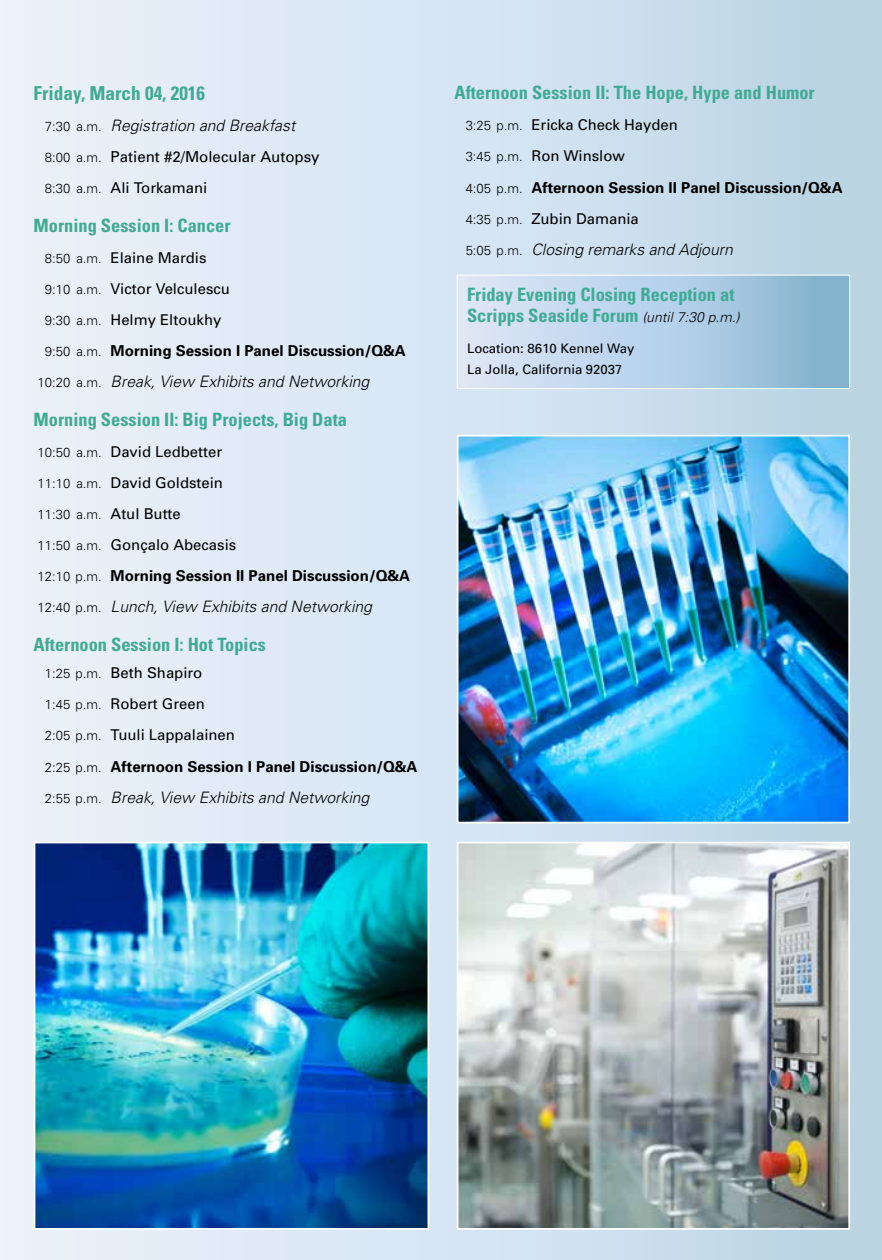
<style>
.page{position:relative;width:882px;height:1260px;background:#fff}
.page>*{position:absolute;margin:0;border:0;box-sizing:border-box;transform-origin:0 0}
.t1{font:700 condensed 19.25px "Univers";color:#3faa94}
.t2{font:700 condensed 18.38px/21px "Univers";color:#3faa94}
.t3{font:italic 300 15.75px "Univers";color:#000}
.t4{font:700 15.05px "Univers";color:#000}
.t5{font:15.05px "Univers";color:#000}
.t6{font:14.88px/31.2px "Univers";color:#000}
.t7{font:13.12px/21px "Univers";color:#000}
.t8{font:300 13.12px "Univers";color:#000}
.s1{font-style:normal;font-size:13.12px}
.s2{font-weight:300;font-size:13.12px}
.s3{font-weight:400;font-size:14.88px}
.s4{font-weight:300;font-style:italic;font-stretch:normal;font-size:14px;color:#000}
</style>
<div class="page">
<div style="left:0;top:0;width:882px;height:1260px;background:linear-gradient(to right,#eff3fd,#bbd5e5)"></div>
<img style="left:460px;top:845px;width:387px;height:382px">
<div style="left:457px;top:842px;width:393px;height:388px;border:2px solid #fff"></div>
<img style="left:37px;top:845px;width:389px;height:382px">
<div style="left:34px;top:842px;width:395px;height:388px;border:2px solid #fff"></div>
<img style="left:460px;top:438px;width:387px;height:382px">
<div style="left:457px;top:435px;width:393px;height:388px;border:2px solid #fff"></div>
<div style="left:457px;top:275px;width:393px;height:113px;background:linear-gradient(to right,#e4ebfc,#85b4d1)"></div>
<div style="left:457px;top:275px;width:393px;height:114px;border:1px solid #fff"></div>
<p class="t1" style="left:34px;top:81px;width:173px">Friday, March 04, 2016</p>
<p class="t3" style="left:45px;top:116px;width:252px"><span class="s1">7:30 a.m.</span> Registration and Breakfast</p>
<p class="t5" style="left:45px;top:147px;width:276px"><span class="s2">8:00 a.m.</span> Patient #2/Molecular Autopsy</p>
<p class="t6" style="left:45px;top:172px;width:164px"><span class="s2">8:30 a.m.</span> Ali Torkamani</p>
<p class="t2" style="left:34px;top:215px;width:198px">Morning Session I: Cancer</p>
<p class="t6" style="left:45px;top:242px;width:187px"><span class="s2">8:50 a.m.</span> Elaine Mardis<br><span class="s2">9:10 a.m.</span> Victor Velculescu<br><span class="s2">9:30 a.m.</span> Helmy Eltoukhy</p>
<p class="t4" style="left:45px;top:341px;width:362px"><span class="s2">9:50 a.m.</span> Morning Session I Panel Discussion/Q&amp;A</p>
<p class="t3" style="left:38px;top:372px;width:333px"><span class="s1">10:20 a.m.</span> Break, View Exhibits and Networking</p>
<p class="t2" style="left:34px;top:409px;width:315px">Morning Session II: Big Projects, Big Data</p>
<p class="t6" style="left:38px;top:436px;width:187px"><span class="s2">10:50 a.m.</span> David Ledbetter<br><span class="s2">11:10 a.m.</span> David Goldstein</p>
<p class="t8" style="left:38px;top:507px;width:145px">11:30 a.m. <span class="s3">Atul Butte</span></p>
<p class="t6" style="left:38px;top:529px;width:200px"><span class="s2">11:50 a.m.</span> Gonçalo Abecasis</p>
<p class="t4" style="left:38px;top:566px;width:374px"><span class="s2">12:10 p.m.</span> Morning Session II Panel Discussion/Q&amp;A</p>
<p class="t3" style="left:38px;top:597px;width:336px"><span class="s1">12:40 p.m.</span> Lunch, View Exhibits and Networking</p>
<p class="t2" style="left:34px;top:634px;width:234px">Afternoon Session I: Hot Topics</p>
<p class="t6" style="left:45px;top:657px;width:192px"><span class="s2">1:25 p.m.</span> Beth Shapiro<br><span class="s2">1:45 p.m.</span> Robert Green<br><span class="s2">2:05 p.m.</span> Tuuli Lappalainen</p>
<p class="t4" style="left:45px;top:757px;width:374px"><span class="s2">2:25 p.m.</span> Afternoon Session I Panel Discussion/Q&amp;A</p>
<p class="t3" style="left:45px;top:788px;width:326px"><span class="s1">2:55 p.m.</span> Break, View Exhibits and Networking</p>
<p class="t2" style="left:454px;top:82px;width:362px">Afternoon Session II: The Hope, Hype and Humor</p>
<p class="t6" style="left:466px;top:109px;width:214px"><span class="s2">3:25 p.m.</span> Ericka Check Hayden<br><span class="s2">3:45 p.m.</span> Ron Winslow</p>
<p class="t4" style="left:466px;top:177px;width:378px"><span class="s2">4:05 p.m.</span> Afternoon Session II Panel Discussion/Q&amp;A</p>
<p class="t6" style="left:466px;top:202px;width:175px"><span class="s2">4:35 p.m.</span> Zubin Damania</p>
<p class="t3" style="left:466px;top:240px;width:269px"><span class="s1">5:05 p.m.</span> Closing remarks and Adjourn</p>
<p class="t2" style="left:467px;top:284px;width:274px">Friday Evening Closing Reception at<br>Scripps Seaside Forum <span class="s4">(until 7:30 p.m.)</span></p>
<p class="t7" style="left:467px;top:338px;width:169px">Location: 8610 Kennel Way<br>La Jolla, California 92037</p>
</div>
